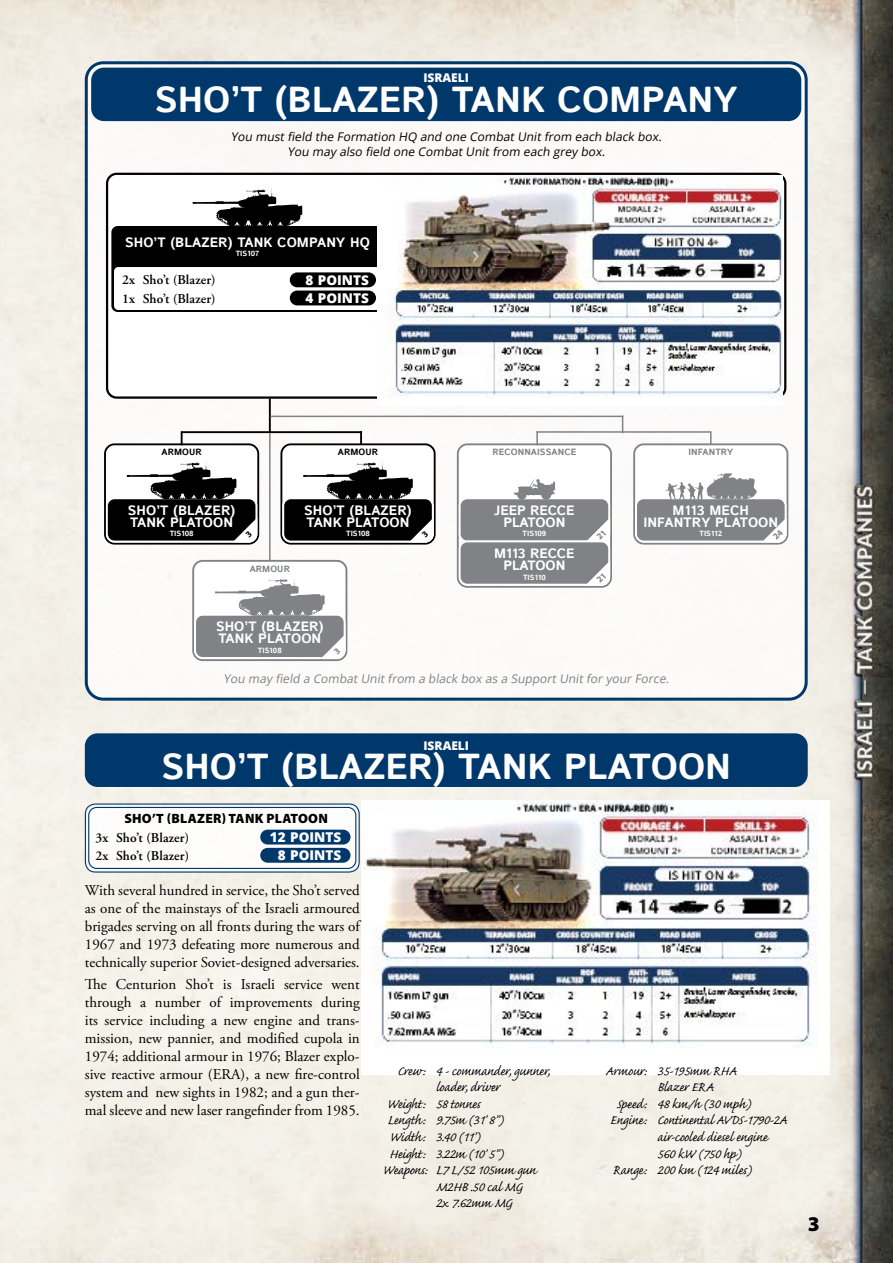
<style>
.page{position:relative;width:893px;height:1263px;background:#fff}
.page>*{position:absolute;margin:0;border:0;box-sizing:border-box;transform-origin:0 0}
.t1{font:700 36px "Istok";color:#fff}
.t2{font:900 21px "Myriad Pro";color:#000}
.t3{font:16.5px "Caflisch Script";letter-spacing:-.02em;color:#000}
.t4{font:15px/18px "Adobe Garamond Pro";color:#000;text-align:justify}
.t5{font:700 13.5px/12px "Istok";letter-spacing:.005em;color:#fff}
.t6{font:600 13.5px/18.1px "Adobe Garamond Pro";letter-spacing:.01em;color:#000}
.t7{font:800 13.5px/18.1px "Open Sans";color:#fff;text-align:center}
.t8{font:900 13.5px "Myriad Pro";letter-spacing:.02em;color:#000}
.t9{font:italic 12px/14.4px "Open Sans";color:#000;text-align:center}
.t10{font:italic 12px "Open Sans";color:#808285}
.t11{font:800 12px "Open Sans";color:#fff}
.t12{font:700 9px "Istok";letter-spacing:.01em;color:#808285}
.t13{font:700 9px "Istok";letter-spacing:.01em;color:#000}
.t14{font:700 7.5px "Istok";letter-spacing:.005em;color:#fff}
</style>
<div class="page">
<img style="left:0;top:0;width:808px;height:1263px">
<img style="left:808px;top:0;width:85px;height:1263px">
<div style="left:86px;top:63px;width:720px;height:636px;background:#fbfbf8;border-radius:17px"></div>
<div style="left:85px;top:61px;width:723px;height:640px;border:3px solid #00386c;border-radius:17px"></div>
<div style="left:107px;top:174px;width:678px;height:224px;background:#fff;border-radius:10px"></div>
<div style="left:106px;top:173px;width:680px;height:226px;border:2px solid #000;border-radius:10px"></div>
<svg style="left:85px;top:804px;width:274px;height:68px"></svg>
<div style="left:85px;top:803px;width:275px;height:69px;border:1px solid #00386c;border-radius:10px"></div>
<div style="left:89px;top:807px;width:267px;height:61px;background:#fff;border-radius:8px"></div>
<div style="left:88px;top:807px;width:268px;height:62px;border:1px solid #00386c;border-radius:8px"></div>
<div style="left:85px;top:733px;width:723px;height:54px;background:#00386c;border-radius:13px"></div>
<img style="left:361px;top:800px;width:468px;height:274px">
<hr style="left:269px;top:433px;width:2px;height:139px;background:#808285">
<div style="left:91px;top:68px;width:710px;height:53px;background:#00386c;border-radius:13px"></div>
<div style="left:105px;top:444px;width:153px;height:100px;background:#fff;border-radius:9px"></div>
<div style="left:104px;top:443px;width:155px;height:102px;border:2px solid #000;border-radius:9px"></div>
<div style="left:281px;top:444px;width:154px;height:100px;background:#fff;border-radius:9px"></div>
<div style="left:280px;top:443px;width:156px;height:102px;border:2px solid #000;border-radius:9px"></div>
<div style="left:458px;top:444px;width:153px;height:143px;background:#fff;border-radius:9px"></div>
<div style="left:457px;top:443px;width:155px;height:145px;border:2px solid #808285;border-radius:9px"></div>
<div style="left:634px;top:444px;width:153px;height:100px;background:#fff;border-radius:9px"></div>
<div style="left:633px;top:443px;width:155px;height:102px;border:2px solid #808285;border-radius:9px"></div>
<div style="left:193px;top:561px;width:153px;height:99px;background:#fff;border-radius:9px"></div>
<div style="left:192px;top:560px;width:155px;height:101px;border:2px solid #808285;border-radius:9px"></div>
<hr style="left:269px;top:398px;width:2px;height:35px;background:#000">
<svg style="left:360px;top:433px;width:2px;height:12px"></svg>
<svg style="left:710px;top:431px;width:2px;height:14px"></svg>
<svg style="left:181px;top:431px;width:2px;height:14px"></svg>
<hr style="left:182px;top:431px;width:180px;height:2px;background:#000">
<svg style="left:622px;top:417px;width:1px;height:14px"></svg>
<hr style="left:271px;top:416px;width:352px;height:1px;background:#808285">
<svg style="left:536px;top:431px;width:2px;height:14px"></svg>
<hr style="left:537px;top:431px;width:174px;height:2px;background:#808285">
<div style="left:110px;top:225px;width:275px;height:88px;background:#000;border-radius:7px"></div>
<div style="left:109px;top:224px;width:277px;height:90px;border:2px solid #fff;border-radius:7px"></div>
<div style="left:107px;top:498px;width:149px;height:43px;background:#000;border-radius:8px"></div>
<div style="left:106px;top:497px;width:151px;height:45px;border:2px solid #fff;border-radius:8px"></div>
<div style="left:283px;top:498px;width:150px;height:43px;background:#000;border-radius:8px"></div>
<div style="left:282px;top:497px;width:152px;height:45px;border:2px solid #fff;border-radius:8px"></div>
<div style="left:460px;top:498px;width:149px;height:43px;background:#808285;border-radius:8px"></div>
<div style="left:459px;top:497px;width:151px;height:45px;border:2px solid #fff;border-radius:8px"></div>
<div style="left:636px;top:498px;width:150px;height:43px;background:#808285;border-radius:8px"></div>
<div style="left:635px;top:497px;width:151px;height:45px;border:2px solid #fff;border-radius:8px"></div>
<div style="left:460px;top:541px;width:149px;height:44px;background:#808285;border-radius:8px"></div>
<div style="left:459px;top:540px;width:151px;height:46px;border:2px solid #fff;border-radius:8px"></div>
<div style="left:195px;top:615px;width:150px;height:43px;background:#808285;border-radius:8px"></div>
<div style="left:194px;top:614px;width:152px;height:45px;border:2px solid #fff;border-radius:8px"></div>
<img style="left:377px;top:175px;width:405px;height:224px">
<svg style="left:193px;top:188px;width:109px;height:39px"></svg>
<svg style="left:127px;top:462px;width:109px;height:38px"></svg>
<svg style="left:303px;top:461px;width:110px;height:39px"></svg>
<svg style="left:215px;top:578px;width:110px;height:38px"></svg>
<div style="left:260px;top:830px;width:90px;height:14px;background:#00386c;border-radius:7px"></div>
<div style="left:260px;top:848px;width:90px;height:15px;background:#00386c;border-radius:7px"></div>
<svg style="left:514px;top:479px;width:41px;height:21px"></svg>
<div style="left:114px;top:267px;width:266px;height:43px;background:#fff;border-radius:4px"></div>
<div style="left:290px;top:272px;width:86px;height:15px;background:#000;border-radius:7px"></div>
<div style="left:290px;top:291px;width:86px;height:14px;background:#000;border-radius:7px"></div>
<svg style="left:665px;top:473px;width:91px;height:27px"></svg>
<svg style="left:224px;top:513px;width:33px;height:29px"></svg>
<svg style="left:401px;top:513px;width:33px;height:29px"></svg>
<svg style="left:577px;top:513px;width:33px;height:29px"></svg>
<svg style="left:753px;top:513px;width:33px;height:29px"></svg>
<svg style="left:577px;top:556px;width:33px;height:30px"></svg>
<svg style="left:312px;top:629px;width:34px;height:30px"></svg>
<p class="t11" style="left:423px;top:68px;width:47px">ISRAELI</p>
<h1 class="t1" style="left:155px;top:76px;width:584px">SHO’T (BLAZER) TANK COMPANY</h1>
<p class="t9" style="left:231px;top:130px;width:435px">You must field the Formation HQ and one Combat Unit from each black box.<br>You may also field one Combat Unit from each grey box.</p>
<p class="t5" style="left:125px;top:236px;width:246px">SHO’T (BLAZER) TANK COMPANY HQ</p>
<p class="t14" style="left:236px;top:249px;width:25px">TIS107</p>
<p class="t7" style="left:305px;top:270px;width:65px;text-align:left">8 POINTS<br>4 POINTS</p>
<p class="t6" style="left:122px;top:271px;width:95px">2x Sho’t (Blazer)<br>1x Sho’t (Blazer)</p>
<p class="t13" style="left:162px;top:446px;width:42px">ARMOUR</p>
<p class="t13" style="left:338px;top:446px;width:42px">ARMOUR</p>
<p class="t12" style="left:492px;top:446px;width:85px">RECONNAISSANCE</p>
<p class="t12" style="left:688px;top:446px;width:46px">INFANTRY</p>
<p class="t5" style="left:128px;top:504px;width:109px">SHO’T (BLAZER)<br>TANK PLATOON</p>
<p class="t14" style="left:170px;top:529px;width:25px">TIS108</p>
<p class="t12" style="left:250px;top:563px;width:42px">ARMOUR</p>
<p class="t5" style="left:304px;top:504px;width:109px">SHO’T (BLAZER)<br>TANK PLATOON</p>
<p class="t14" style="left:346px;top:529px;width:25px">TIS108</p>
<p class="t5" style="left:216px;top:620px;width:109px">SHO’T (BLAZER)<br>TANK PLATOON</p>
<p class="t14" style="left:258px;top:645px;width:25px">TIS108</p>
<p class="t5" style="left:494px;top:504px;width:82px;text-align:center">JEEP RECCE<br>PLATOON</p>
<p class="t14" style="left:522px;top:529px;width:25px">TIS109</p>
<p class="t5" style="left:494px;top:547px;width:82px;text-align:center">M113 RECCE<br>PLATOON</p>
<p class="t14" style="left:523px;top:572px;width:24px">TIS110</p>
<p class="t5" style="left:643px;top:504px;width:136px;text-align:center">M113 MECH<br>INFANTRY PLATOON</p>
<p class="t14" style="left:699px;top:529px;width:24px">TIS112</p>
<p class="t10" style="left:223px;top:671px;width:449px">You may field a Combat Unit from a black box as a Support Unit for your Force.</p>
<p class="t11" style="left:423px;top:737px;width:47px">ISRAELI</p>
<h1 class="t1" style="left:161px;top:743px;width:571px">SHO’T (BLAZER) TANK PLATOON</h1>
<p class="t8" style="left:124px;top:810px;width:205px">SHO’T (BLAZER) TANK PLATOON</p>
<p class="t7" style="left:270px;top:827px;width:73px">12 POINTS<br>8 POINTS</p>
<p class="t4" style="left:85px;top:882px;width:276px">With several hundred in service, the Sho’t served as one of the mainstays of the Israeli armoured brigades serving on all fronts during the wars of 1967 and 1973 defeating more numerous and technically superior Soviet-designed adversaries.</p>
<p class="t4" style="left:85px;top:976px;width:276px">The Centurion Sho’t is Israeli service went through a number of improvements during its service including a new engine and trans&shy;mission, new pannier, and modified cupola in 1974; additional armour in 1976; Blazer explo&shy;sive reactive armour (ERA), a new fire-control system and new sights in 1982; and a gun ther&shy;mal sleeve and new laser rangefinder from 1985.</p>
<p class="t6" style="left:96px;top:828px;width:95px">3x Sho’t (Blazer)<br>2x Sho’t (Blazer)</p>
<p class="t3" style="left:398px;top:1062px;width:154px">Crew: 4 - commander, gunner,</p>
<p class="t3" style="left:436px;top:1078px;width:66px">loader, driver</p>
<p class="t3" style="left:387px;top:1095px;width:95px">Weight: 58 tonnes</p>
<p class="t3" style="left:387px;top:1111px;width:118px">Length: 9.75m (31’ 8”)</p>
<p class="t3" style="left:389px;top:1128px;width:92px">Width: 3.40 (11’)</p>
<p class="t3" style="left:389px;top:1144px;width:116px">Height: 3.22m (10’ 5”)</p>
<p class="t3" style="left:382px;top:1161px;width:155px">Weapons: L7 L/52 105mm gun</p>
<p class="t3" style="left:436px;top:1177px;width:88px">M2HB .50 cal MG</p>
<p class="t3" style="left:436px;top:1194px;width:78px">2x 7.62mm MG</p>
<p class="t3" style="left:605px;top:1062px;width:133px">Armour: 35-195mm RHA</p>
<p class="t3" style="left:657px;top:1078px;width:58px">Blazer ERA</p>
<p class="t3" style="left:617px;top:1095px;width:136px">Speed: 48 km/h (30 mph)</p>
<p class="t3" style="left:610px;top:1111px;width:179px">Engine: Continental AVDS-1790-2A</p>
<p class="t3" style="left:657px;top:1128px;width:112px">air-cooled diesel engine</p>
<p class="t3" style="left:657px;top:1144px;width:85px">560 kW (750 hp)</p>
<p class="t3" style="left:613px;top:1161px;width:141px">Range: 200 km (124 miles)</p>
<h2 class="t2" style="left:808px;top:1210px;width:14px">3</h2>
</div>
